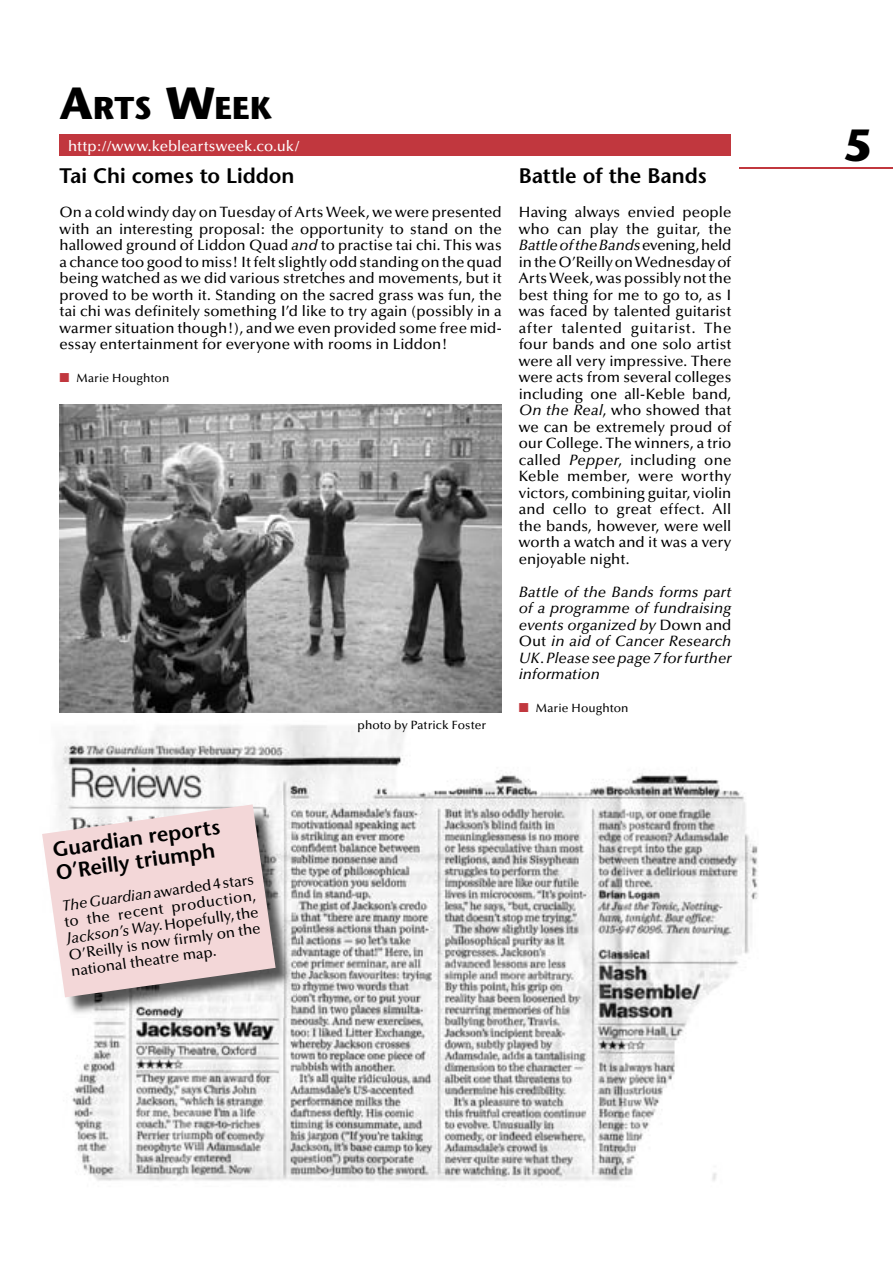
<style>
.page{position:relative;width:893px;height:1263px;background:#fff}
.page>*{position:absolute;margin:0;border:0;box-sizing:border-box;transform-origin:0 0}
.t1{font:700 45px "Stone Sans";color:#000}
.t2{font:700 31.5px "Stone Sans";letter-spacing:.01em;color:#000}
.t3{font:600 21px/23.1px "Stone Sans";color:#000}
.t4{font:500 15px/16.5px "Optima";color:#000;text-align:justify}
.t5{font:italic 500 15px/16.5px "Optima";letter-spacing:.005em;color:#000;text-align:justify}
.t6{font:500 15px "Optima";letter-spacing:.005em;color:#fff}
.t7{font:500 12px "Optima";letter-spacing:.01em;color:#000}
.s1{font-size:45px}
.s2{font-style:italic}
.s3{font-style:normal}
</style>
<div class="page">
<hr style="left:740px;top:168px;width:153px;height:1px;background:#c1373e">
<img style="left:55px;top:725px;width:703px;height:456px">
<img style="left:60px;top:404px;width:442px;height:308px">
<img style="left:55px;top:805px;width:241px;height:212px">
<svg style="left:42px;top:804px;width:234px;height:193px;background:#e7d1d2"></svg>
<div style="left:60px;top:135px;width:671px;height:21px;background:#c1373e"></div>
<h2 class="t2" style="left:60px;top:89px;width:214px"><span class="s1">A</span>RTS <span class="s1">W</span>EEK</h2>
<p class="t6" style="left:68px;top:137px;width:233px">http://www.kebleartsweek.co.uk/</p>
<h3 class="t3" style="left:60px;top:164px;width:237px">Tai Chi comes to Liddon</h3>
<p class="t4" style="left:60px;top:204px;width:444px">On a cold windy day on Tuesday of Arts Week, we were presented with an interesting proposal: the opportunity to stand on the hallowed ground of Liddon Quad <span class="s2">and</span> to practise tai chi. This was a chance too good to miss! It felt slightly odd standing on the quad being watched as we did various stretches and movements, but it proved to be worth it. Standing on the sacred grass was fun, the tai chi was definitely something I’d like to try again (possibly in a warmer situation though!), and we even provided some free mid&shy;essay entertainment for everyone with rooms in Liddon!</p>
<p class="t7" style="left:77px;top:371px;width:94px">Marie Houghton</p>
<p class="t7" style="left:358px;top:718px;width:130px">photo by Patrick Foster</p>
<h3 class="t3" style="left:519px;top:164px;width:189px">Battle of the Bands</h3>
<p class="t4" style="left:519px;top:204px;width:214px">Having always envied people who can play the guitar, the <span class="s2">Battle of the Bands</span> evening, held in the O’Reilly on Wednesday of Arts Week, was possibly not the best thing for me to go to, as I was faced by talented guitarist after talented guitarist. The four bands and one solo artist were all very impressive. There were acts from several colleges including one all-Keble band, <span class="s2">On the Real</span>, who showed that we can be extremely proud of our College. The winners, a trio called <span class="s2">Pepper</span>, including one Keble member, were worthy victors, combining guitar, violin and cello to great effect. All the bands, however, were well worth a watch and it was a very enjoyable night.</p>
<p class="t5" style="left:519px;top:583px;width:214px">Battle of the Bands forms part of a programme of fundraising events organized by <span class="s3">Down and Out</span> in aid of Cancer Research UK. Please see page 7 for further information</p>
<p class="t7" style="left:536px;top:701px;width:94px">Marie Houghton</p>
<h3 class="t3" style="left:51px;top:838px;width:170px;rotate:-8deg">Guardian reports<br>O’Reilly triumph</h3>
<p class="t4" style="left:61px;top:898px;width:195px;rotate:-8deg"><span class="s2">The Guardian</span> awarded 4 stars to the recent production, <span class="s2">Jackson’s Way</span>. Hopefully, the O’Reilly is now fi rmly on the national theatre map.</p>
<h1 class="t1" style="left:843px;top:119px;width:30px">5</h1>
</div>
